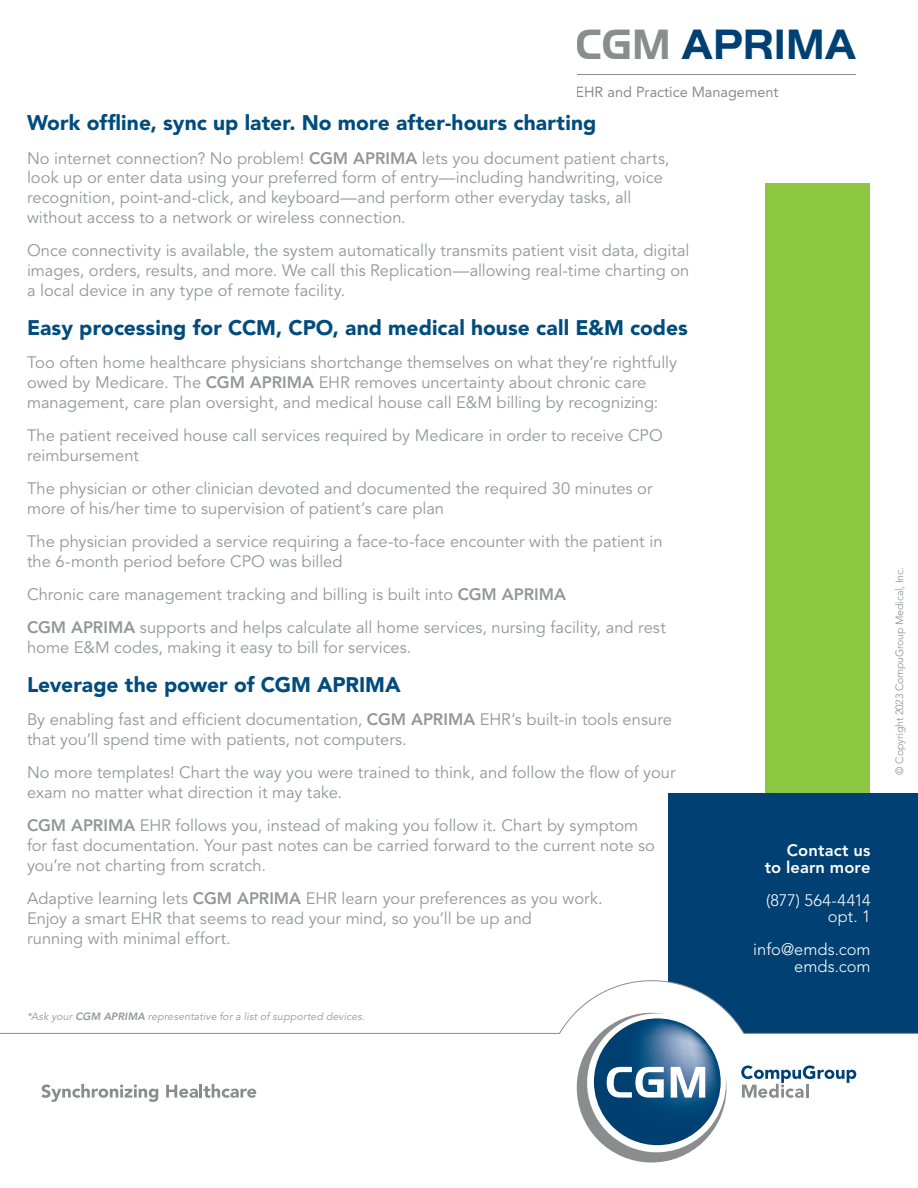
<style>
.page{position:relative;width:918px;height:1188px;background:#fff}
.page>*{position:absolute;margin:0;border:0;box-sizing:border-box;transform-origin:0 0}
.t1{font:700 43.8px "Handel Gothic Com";color:#004072}
.Sub-Headline__95_Bla{font:900 21px "Avenir LT Std";letter-spacing:.005em;color:#004c7d}
.Body_Text__45_Book{font:16.5px/19.8px "Avenir LT Std";color:#949699}
.t2{font:300 16.5px/16.5px "Avenir LT Std";color:#fff;text-align:right}
.t3{font:800 16.5px/16.5px "Avenir LT Std";letter-spacing:.005em;color:#fff;text-align:right}
.t4{font:14.55px "Avenir LT Std";color:#8a8c8e}
.Fine_Print__45_Book{font:italic 10.5px "Avenir LT Std";letter-spacing:.02em;color:#949699}
.t5{font:300 10.5px "Avenir LT Std";letter-spacing:-.01em;color:#8a8c8e}
.s1{color:#8a8c8e}
.s2{font-weight:800}
</style>
<div class="page">
<div style="left:765px;top:184px;width:105px;height:617px;background:#8dc73f"></div>
<div style="left:669px;top:793px;width:249px;height:242px;background:#004072"></div>
<svg style="left:576px;top:1034px;width:152px;height:129px"></svg>
<svg style="left:741px;top:1066px;width:115px;height:32px"></svg>
<svg style="left:0;top:980px;width:918px;height:54px"></svg>
<svg style="left:41px;top:1084px;width:117px;height:18px"></svg>
<svg style="left:166px;top:1084px;width:90px;height:14px"></svg>
<hr style="left:577px;top:74px;width:279px;height:1px;background:#8a8c8e">
<h1 class="t1" style="left:576px;top:20px;width:282px"><span class="s1">CGM</span> APRIMA</h1>
<p class="t4" style="left:576px;top:84px;width:204px">EHR and Practice Management</p>
<p class="Sub-Headline__95_Bla" style="left:27px;top:110px;width:571px">Work offline, sync up later. No more after-hours charting</p>
<p class="Body_Text__45_Book" style="left:27px;top:149px;width:644px">No internet connection? No problem! <span class="s2">CGM APRIMA</span> lets you document patient charts, look up or enter data using your preferred form of entry—including handwriting, voice recognition, point-and-click, and keyboard—and perform other everyday tasks, all without access to a network or wireless connection.</p>
<p class="Body_Text__45_Book" style="left:27px;top:241px;width:664px;text-align:justify">Once connectivity is available, the system automatically transmits patient visit data, digital images, orders, results, and more. We call this Replication—allowing real-time charting on a local device in any type of remote facility.</p>
<p class="Sub-Headline__95_Bla" style="left:27px;top:315px;width:662px">Easy processing for CCM, CPO, and medical house call E&amp;M codes</p>
<p class="Body_Text__45_Book" style="left:27px;top:353px;width:652px">Too often home healthcare physicians shortchange themselves on what they’re rightfully owed by Medicare. The <span class="s2">CGM APRIMA</span> EHR removes uncertainty about chronic care management, care plan oversight, and medical house call E&amp;M billing by recognizing:</p>
<p class="Body_Text__45_Book" style="left:27px;top:426px;width:637px">The patient received house call services required by Medicare in order to receive CPO reimbursement</p>
<p class="Body_Text__45_Book" style="left:27px;top:479px;width:627px">The physician or other clinician devoted and documented the required 30 minutes or more of his/her time to supervision of patient’s care plan</p>
<p class="Body_Text__45_Book" style="left:27px;top:532px;width:637px">The physician provided a service requiring a face-to-face encounter with the patient in the 6-month period before CPO was billed</p>
<p class="Body_Text__45_Book" style="left:27px;top:585px;width:541px">Chronic care management tracking and billing is built into <span class="s2">CGM APRIMA</span></p>
<p class="Body_Text__45_Book" style="left:27px;top:618px;width:640px"><span class="s2">CGM APRIMA</span> supports and helps calculate all home services, nursing facility, and rest home E&amp;M codes, making it easy to bill for services.</p>
<p class="Sub-Headline__95_Bla" style="left:27px;top:672px;width:375px">Leverage the power of CGM APRIMA</p>
<p class="Body_Text__45_Book" style="left:27px;top:710px;width:646px">By enabling fast and efficient documentation, <span class="s2">CGM APRIMA</span> EHR’s built-in tools ensure that you’ll spend time with patients, not computers.</p>
<p class="Body_Text__45_Book" style="left:27px;top:763px;width:650px">No more templates! Chart the way you were trained to think, and follow the flow of your exam no matter what direction it may take.</p>
<p class="Body_Text__45_Book" style="left:27px;top:816px;width:630px"><span class="s2">CGM APRIMA</span> EHR follows you, instead of making you follow it. Chart by symptom for fast documentation. Your past notes can be carried forward to the current note so you’re not charting from scratch.</p>
<p class="Body_Text__45_Book" style="left:27px;top:889px;width:577px">Adaptive learning lets <span class="s2">CGM APRIMA</span> EHR learn your preferences as you work.<br>Enjoy a smart EHR that seems to read your mind, so you’ll be up and<br>running with minimal effort.</p>
<p class="Fine_Print__45_Book" style="left:27px;top:1010px;width:340px">*Ask your <span class="s2">CGM APRIMA</span> representative for a list of supported devices.</p>
<p class="t3" style="left:765px;top:842px;width:107px">Contact us<br>to learn more</p>
<p class="t2" style="left:766px;top:892px;width:106px">(877) 564-4414 opt. 1</p>
<p class="t2" style="left:753px;top:941px;width:119px">info@emds.com emds.com</p>
<p class="t5" style="left:893px;top:775px;width:209px;rotate:-90deg">© Copyright 2023 CompuGroup Medical, Inc.</p>
</div>
